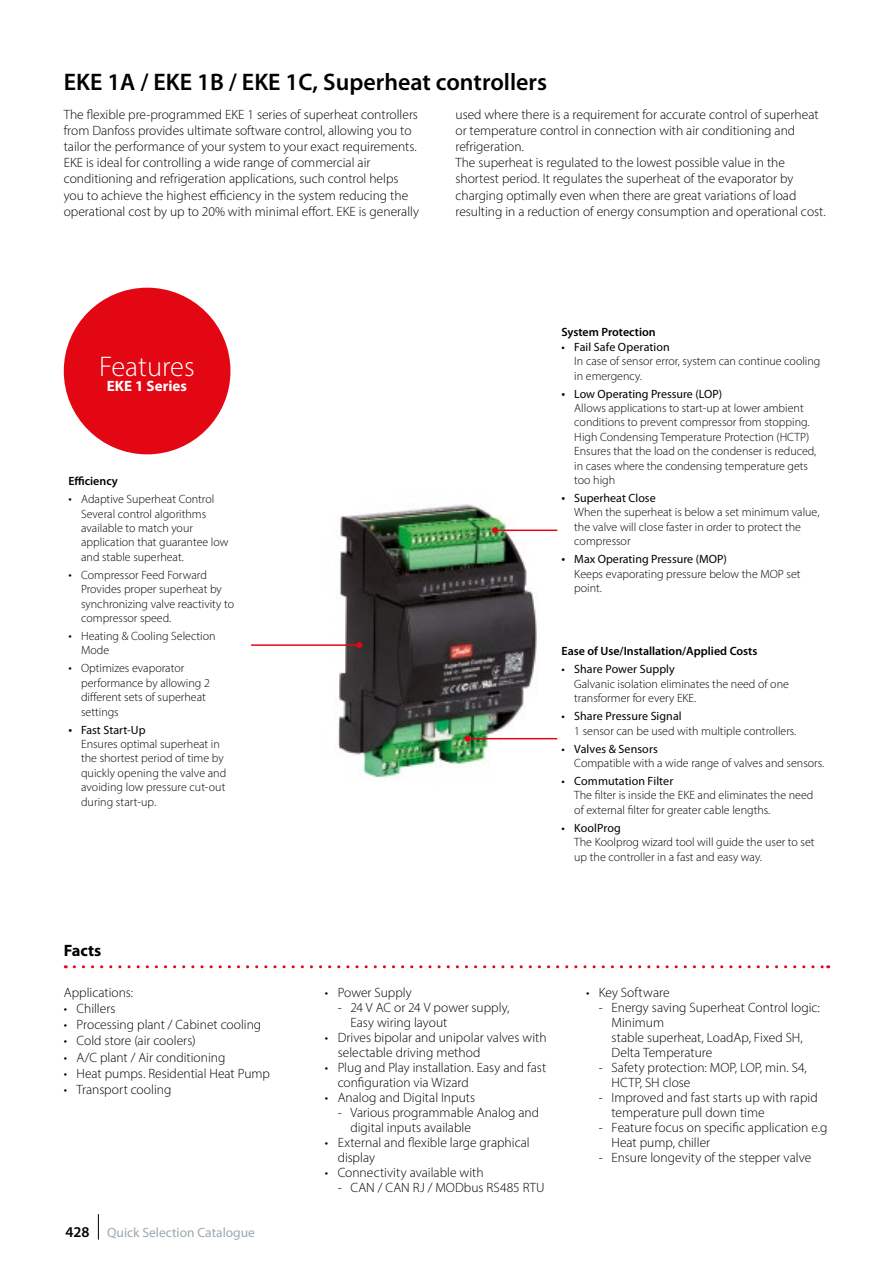
<style>
.page{position:relative;width:893px;height:1263px;background:#fff}
.page>*{position:absolute;margin:0;border:0;box-sizing:border-box;transform-origin:0 0}
.t1{font:300 28.5px "Myriad Pro";color:#fff}
.t2{font:600 24px "Myriad Pro";color:#000}
.t3{font:700 16.5px "Myriad Pro";color:#000}
.t4{font:700 15px "Myriad Pro";color:#fff}
.t5{font:600 15px "Myriad Pro";color:#000}
.t6{font:300 13.5px/16.2px "Myriad Pro";color:#000}
.t7{font:13.5px "Myriad Pro";color:#9ba9b1}
.t8{font:300 12px/14.4px "Myriad Pro";color:#000}
.t9{font:12px "Myriad Pro";letter-spacing:.005em;color:#000}
.t10{font:600 12px "Myriad Pro";color:#000}
.s1{font-size:13.5px}
.s2{font-weight:400;font-size:13.5px}
.s3{font-weight:400}
</style>
<div class="page">
<svg style="left:98px;top:1214px;width:1px;height:25px"></svg>
<img style="left:335px;top:504px;width:223px;height:274px">
<div style="left:64px;top:288px;width:166px;height:166px;background:#e30613;border-radius:50%"></div>
<hr style="left:495px;top:529px;width:62px;height:2px;background:#e30613">
<svg style="left:492px;top:527px;width:6px;height:6px"></svg>
<svg style="left:74px;top:965px;width:755px;height:3px"></svg>
<hr style="left:468px;top:738px;width:89px;height:1px;background:#e30613">
<svg style="left:465px;top:736px;width:6px;height:6px"></svg>
<hr style="left:251px;top:644px;width:108px;height:2px;background:#e30613">
<svg style="left:356px;top:642px;width:6px;height:6px"></svg>
<h2 class="t2" style="left:64px;top:67px;width:485px">EKE 1A / EKE 1B / EKE 1C, Superheat controllers</h2>
<p class="t6" style="left:64px;top:106px;width:357px">The flexible pre-programmed EKE 1 series of superheat controllers from Danfoss provides ultimate software control, allowing you to tailor the performance of your system to your exact requirements.<br>EKE is ideal for controlling a wide range of commercial air conditioning and refrigeration applications, such control helps you to achieve the highest efficiency in the system reducing the operational cost by up to 20% with minimal effort. EKE is generally</p>
<p class="t6" style="left:455px;top:106px;width:372px">used where there is a requirement for accurate control of superheat or temperature control in connection with air conditioning and refrigeration.<br>The superheat is regulated to the lowest possible value in the shortest period. It regulates the superheat of the evaporator by charging optimally even when there are great variations of load resulting in a reduction of energy consumption and operational cost.</p>
<h1 class="t1" style="left:99px;top:349px;width:97px">Features</h1>
<p class="t4" style="left:107px;top:376px;width:81px">EKE 1 Series</p>
<p class="t10" style="left:68px;top:474px;width:51px">Efficiency</p>
<p class="t8" style="left:81px;top:492px;width:149px;text-indent:-13px"><span class="s1">•</span> Adaptive Superheat Control<br>Several control algorithms available to match your application that guarantee low and stable superheat.</p>
<p class="t8" style="left:81px;top:567px;width:154px;text-indent:-13px"><span class="s1">•</span> Compressor Feed Forward<br>Provides proper superheat by synchronizing valve reactivity to compressor speed.</p>
<p class="t8" style="left:81px;top:629px;width:136px;text-indent:-13px"><span class="s1">•</span> Heating &amp; Cooling Selection<br>Mode</p>
<p class="t8" style="left:81px;top:661px;width:130px;text-indent:-13px"><span class="s1">•</span> Optimizes evaporator performance by allowing 2 different sets of superheat settings</p>
<p class="t8" style="left:81px;top:722px;width:147px;text-indent:-13px"><span class="s2">•</span> <span class="s3">Fast Start-Up<br></span>Ensures optimal superheat in the shortest period of time by quickly opening the valve and avoiding low pressure cut-out during start-up.</p>
<p class="t3" style="left:64px;top:940px;width:39px">Facts</p>
<p class="t6" style="left:64px;top:984px;width:71px">Applications:</p>
<p class="t6" style="left:64px;top:1000px;width:53px">• Chillers</p>
<p class="t6" style="left:64px;top:1016px;width:199px">• Processing plant / Cabinet cooling</p>
<p class="t6" style="left:64px;top:1032px;width:133px">• Cold store (air coolers)</p>
<p class="t6" style="left:64px;top:1049px;width:163px">• A/C plant / Air conditioning</p>
<p class="t6" style="left:64px;top:1065px;width:208px">• Heat pumps. Residential Heat Pump</p>
<p class="t6" style="left:64px;top:1081px;width:109px">• Transport cooling</p>
<p class="t5" style="left:65px;top:1223px;width:26px">428</p>
<p class="t7" style="left:107px;top:1224px;width:149px">Quick Selection Catalogue</p>
<p class="t10" style="left:561px;top:325px;width:96px">System Protection</p>
<p class="t9" style="left:561px;top:339px;width:110px">• Fail Safe Operation</p>
<p class="t8" style="left:574px;top:354px;width:248px">In case of sensor error, system can continue cooling in emergency.</p>
<p class="t8" style="left:574px;top:386px;width:244px;text-indent:-13px"><span class="s2">•</span> <span class="s3">Low Operating Pressure (LOP)<br></span>Allows applications to start-up at lower ambient conditions to prevent compressor from stopping.<br>High Condensing Temperature Protection (HCTP)<br>Ensures that the load on the condenser is reduced, in cases where the condensing temperature gets too high</p>
<p class="t8" style="left:574px;top:491px;width:247px;text-indent:-13px"><span class="s2">•</span> <span class="s3">Superheat Close<br></span>When the superheat is below a set minimum value, the valve will close faster in order to protect the compressor</p>
<p class="t8" style="left:574px;top:552px;width:228px;text-indent:-13px"><span class="s2">•</span> <span class="s3">Max Operating Pressure (MOP)<br></span>Keeps evaporating pressure below the MOP set point.</p>
<p class="t10" style="left:561px;top:644px;width:197px">Ease of Use/Installation/Applied Costs</p>
<p class="t9" style="left:561px;top:662px;width:115px">• Share Power Supply</p>
<p class="t8" style="left:574px;top:676px;width:216px">Galvanic isolation eliminates the need of one transformer for every EKE.</p>
<p class="t9" style="left:561px;top:709px;width:122px">• Share Pressure Signal</p>
<p class="t8" style="left:574px;top:723px;width:224px">1 sensor can be used with multiple controllers.</p>
<p class="t9" style="left:561px;top:741px;width:98px">• Valves &amp; Sensors</p>
<p class="t8" style="left:574px;top:756px;width:251px">Compatible with a wide range of valves and sensors.</p>
<p class="t9" style="left:561px;top:773px;width:113px">• Commutation Filter</p>
<p class="t8" style="left:574px;top:788px;width:241px">The filter is inside the EKE and eliminates the need of external filter for greater cable lengths.</p>
<p class="t9" style="left:561px;top:820px;width:61px">• KoolProg</p>
<p class="t8" style="left:574px;top:835px;width:242px">The Koolprog wizard tool will guide the user to set up the controller in a fast and easy way.</p>
<p class="t6" style="left:325px;top:984px;width:88px">• Power Supply</p>
<p class="t6" style="left:350px;top:999px;width:160px;line-height:15px;text-indent:-13px">- 24 V AC or 24 V power supply,<br>Easy wiring layout</p>
<p class="t6" style="left:338px;top:1029px;width:210px;line-height:15px;text-indent:-13px">• Drives bipolar and unipolar valves with selectable driving method</p>
<p class="t6" style="left:338px;top:1059px;width:210px;line-height:15px;text-indent:-13px">• Plug and Play installation. Easy and fast configuration via Wizard</p>
<p class="t6" style="left:325px;top:1089px;width:152px">• Analog and Digital Inputs</p>
<p class="t6" style="left:350px;top:1104px;width:190px;line-height:15px;text-indent:-13px">- Various programmable Analog and digital inputs available</p>
<p class="t6" style="left:338px;top:1134px;width:194px;line-height:15px;text-indent:-13px">• External and flexible large graphical display</p>
<p class="t6" style="left:325px;top:1164px;width:160px">• Connectivity available with</p>
<p class="t6" style="left:338px;top:1179px;width:209px">- CAN / CAN RJ / MODbus RS485 RTU</p>
<p class="t6" style="left:586px;top:984px;width:85px">• Key Software</p>
<p class="t6" style="left:612px;top:999px;width:210px;line-height:15px;text-indent:-13px">- Energy saving Superheat Control logic:<br>Minimum<br>stable superheat, LoadAp, Fixed SH,<br>Delta Temperature</p>
<p class="t6" style="left:612px;top:1059px;width:197px;line-height:15px;text-indent:-13px">- Safety protection: MOP, LOP, min. S4,<br>HCTP, SH close</p>
<p class="t6" style="left:612px;top:1089px;width:208px;line-height:15px;text-indent:-13px">- Improved and fast starts up with rapid temperature pull down time</p>
<p class="t6" style="left:612px;top:1119px;width:217px;line-height:15px;text-indent:-13px">- Feature focus on specific application e.g<br>Heat pump, chiller</p>
<p class="t6" style="left:599px;top:1149px;width:214px">- Ensure longevity of the stepper valve</p>
</div>
